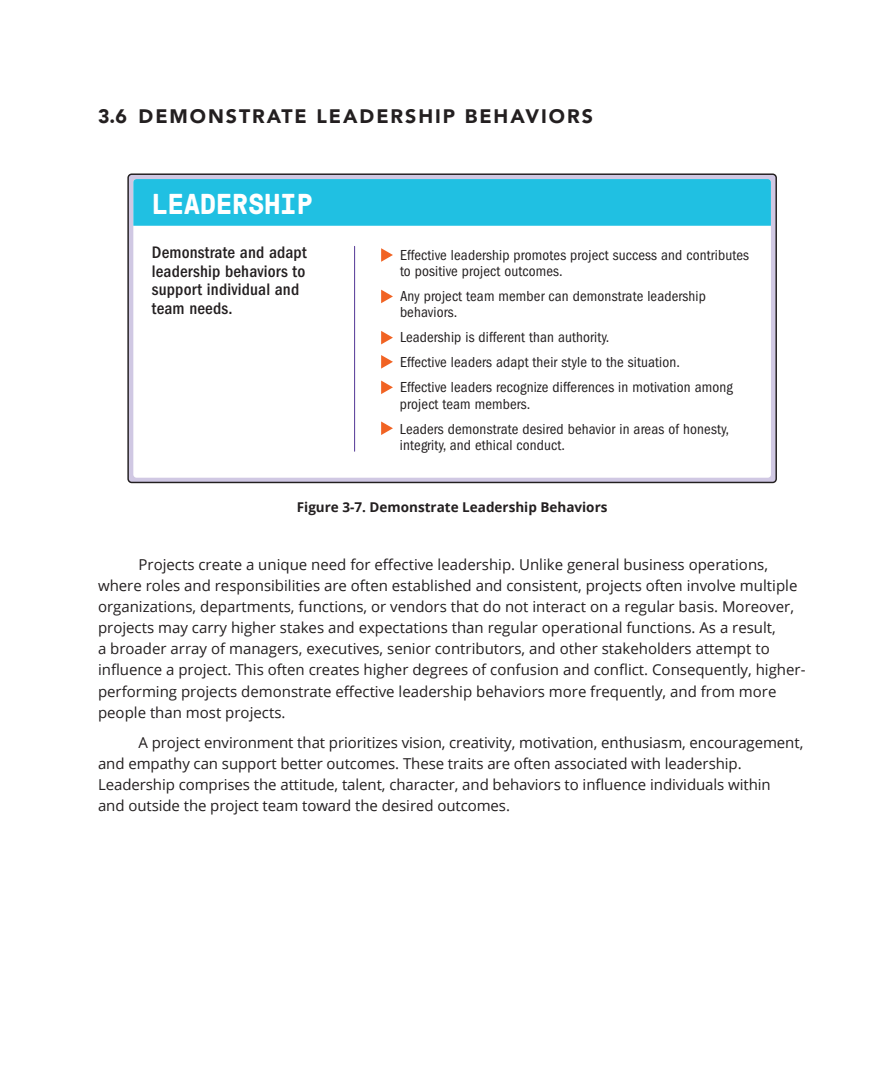
<style>
.page{position:relative;width:895px;height:1092px;background:#fff}
.page>*{position:absolute;margin:0;border:0;box-sizing:border-box;transform-origin:0 0}
.t1{font:700 28.8px "GT Pressura Mono";letter-spacing:.01em;color:#fff}
.Title_x_x{font:900 19.5px "Avenir";letter-spacing:.1em;color:#231f20}
.t2{font:500 condensed 17.25px/18.8px "Franklin Gothic";letter-spacing:.01em;color:#231f20}
.Paragraph{font:15px/21px "Open Sans";color:#231f20}
.t3{font:condensed 15px/25.2px "Franklin Gothic";letter-spacing:.01em;color:#231f20}
.Tables___Figures{font:700 13.5px "Open Sans";color:#231f20}
</style>
<div class="page">
<div style="left:128px;top:174px;width:648px;height:308px;background:#d0c8e3;border-radius:4px"></div>
<div style="left:133px;top:179px;width:638px;height:298px;background:#fff;border-radius:3px"></div>
<div style="left:133px;top:179px;width:638px;height:47px;background:#20c0e2"></div>
<hr style="left:354px;top:246px;width:1px;height:205px;background:#523695">
<svg style="left:381px;top:248px;width:12px;height:14px"></svg>
<svg style="left:381px;top:331px;width:12px;height:13px"></svg>
<svg style="left:381px;top:289px;width:12px;height:14px"></svg>
<svg style="left:381px;top:355px;width:12px;height:13px"></svg>
<svg style="left:381px;top:380px;width:12px;height:14px"></svg>
<svg style="left:381px;top:421px;width:12px;height:14px"></svg>
<p class="Title_x_x" style="left:98px;top:99px;width:496px">3.6 DEMONSTRATE LEADERSHIP BEHAVIORS</p>
<p class="t1" style="left:152px;top:189px;width:162px">LEADERSHIP</p>
<p class="t2" style="left:152px;top:243px;width:156px">Demonstrate and adapt leadership behaviors to support individual and team needs.</p>
<p class="t3" style="left:400px;top:246px;width:351px;line-height:16.2px">Effective leadership promotes project success and contributes to positive project outcomes.</p>
<p class="t3" style="left:400px;top:288px;width:307px;line-height:16.2px">Any project team member can demonstrate leadership behaviors.</p>
<p class="t3" style="left:400px;top:324px;width:334px">Leadership is different than authority.<br>Effective leaders adapt their style to the situation.<br>Effective leaders recognize differences in motivation among</p>
<p class="t3" style="left:400px;top:391px;width:331px">project team members.<br>Leaders demonstrate desired behavior in areas of honesty,</p>
<p class="t3" style="left:400px;top:432px;width:167px">integrity, and ethical conduct.</p>
<p class="Tables___Figures" style="left:297px;top:497px;width:312px">Figure 3-7. Demonstrate Leadership Behaviors</p>
<p class="Paragraph" style="left:98px;top:554px;width:709px;text-indent:40px">Projects create a unique need for effective leadership. Unlike general business operations, where roles and responsibilities are often established and consistent, projects often involve multiple organizations, departments, functions, or vendors that do not interact on a regular basis. Moreover, projects may carry higher stakes and expectations than regular operational functions. As a result,<br>a broader array of managers, executives, senior contributors, and other stakeholders attempt to influence a project. This often creates higher degrees of confusion and conflict. Consequently, higher&shy;performing projects demonstrate effective leadership behaviors more frequently, and from more people than most projects.</p>
<p class="Paragraph" style="left:98px;top:731px;width:707px;text-indent:41px">A project environment that prioritizes vision, creativity, motivation, enthusiasm, encouragement, and empathy can support better outcomes. These traits are often associated with leadership.<br>Leadership comprises the attitude, talent, character, and behaviors to influence individuals within<br>and outside the project team toward the desired outcomes.</p>
</div>
